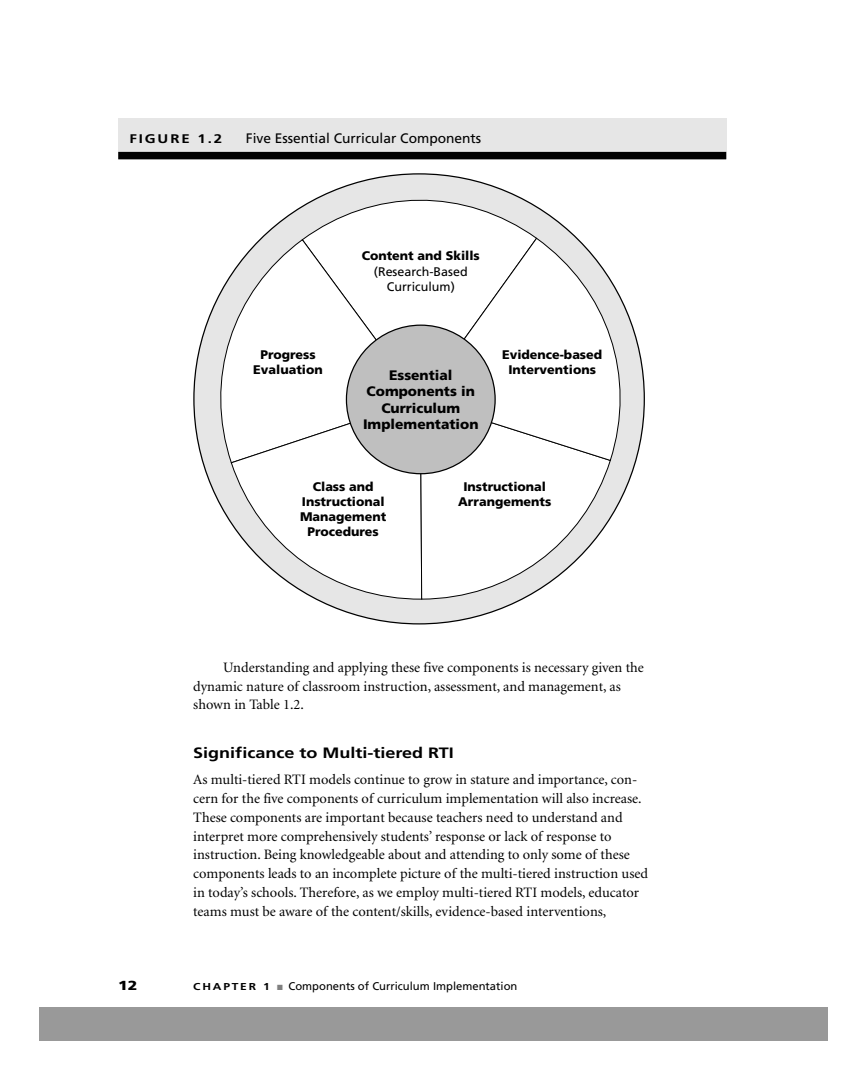
<style>
.page{position:relative;width:867px;height:1080px;background:#fff}
.page>*{position:absolute;margin:0;border:0;box-sizing:border-box;transform-origin:0 0}
.t1{font:700 15px "Frutiger";color:#000;scale:1.2 1}
.t2{font:14.38px/18.8px "Minion";color:#000}
.t3{font:900 13.75px/16.2px "Frutiger";color:#000;text-align:center}
.t4{font:13.75px "Frutiger";color:#000}
.t5{font:900 13.12px "Frutiger";color:#000;scale:1.2 1}
.t6{font:900 12.5px/15px "Frutiger";color:#000;text-align:center}
.t7{font:12.5px/15px "Frutiger";color:#000;text-align:center}
.t8{font:700 12.5px "Frutiger";letter-spacing:.125em;color:#000;scale:1.2 1}
.t9{font:11.25px "Frutiger";color:#000}
.s1{font-weight:700;font-size:10px}
.s2{color:#808080}
</style>
<div class="page">
<div style="left:816px;top:1007px;width:11px;height:34px;background:#999"></div>
<div style="left:39px;top:1007px;width:777px;height:34px;background:#999"></div>
<div style="left:118px;top:118px;width:608px;height:40px;background:#e6e6e6"></div>
<div style="left:118px;top:152px;width:608px;height:7px;background:#000"></div>
<div style="left:194px;top:174px;width:450px;height:450px;background:#e6e6e6;border-radius:50%"></div>
<svg style="left:301px;top:187px;width:236px;height:52px"></svg>
<svg style="left:203px;top:239px;width:216px;height:225px"></svg>
<svg style="left:230px;top:399px;width:189px;height:201px"></svg>
<svg style="left:419px;top:461px;width:192px;height:139px"></svg>
<svg style="left:419px;top:237px;width:217px;height:224px"></svg>
<div style="left:346px;top:325px;width:149px;height:149px;background:#bfbfbf;border-radius:50%"></div>
<p class="t8" style="left:129px;top:134px;width:79px">FIGURE 1.2</p>
<p class="t4" style="left:246px;top:133px;width:237px">Five Essential Curricular Components</p>
<p class="t6" style="left:361px;top:248px;width:120px">Content and Skills</p>
<p class="t6" style="left:253px;top:347px;width:71px">Progress<br>Evaluation</p>
<p class="t7" style="left:374px;top:265px;width:95px">(Research-Based<br>Curriculum)</p>
<p class="t3" style="left:363px;top:368px;width:117px">Essential<br>Components in<br>Curriculum<br>Implementation</p>
<p class="t6" style="left:502px;top:347px;width:102px">Evidence-based<br>Interventions</p>
<p class="t6" style="left:300px;top:480px;width:88px">Class and<br>Instructional<br>Management<br>Procedures</p>
<p class="t6" style="left:458px;top:480px;width:95px">Instructional<br>Arrangements</p>
<p class="t2" style="left:193px;top:659px;width:452px;text-indent:30px">Understanding and applying these five components is necessary given the dynamic nature of classroom instruction, assessment, and management, as shown in Table 1.2.</p>
<p class="t1" style="left:193px;top:746px;width:218px">Significance to Multi-tiered RTI</p>
<p class="t2" style="left:193px;top:772px;width:456px">As multi-tiered RTI models continue to grow in stature and importance, con&shy;cern for the five components of curriculum implementation will also increase.<br>These components are important because teachers need to understand and interpret more comprehensively students’ response or lack of response to instruction. Being knowledgeable about and attending to only some of these components leads to an incomplete picture of the multi-tiered instruction used in today’s schools. Therefore, as we employ multi-tiered RTI models, educator teams must be aware of the content/skills, evidence-based interventions,</p>
<p class="t5" style="left:118px;top:980px;width:18px">12</p>
<p class="t9" style="left:193px;top:982px;width:325px"><span class="s1">CHAPTER 1</span> <span class="s2">■</span> Components of Curriculum Implementation</p>
</div>
